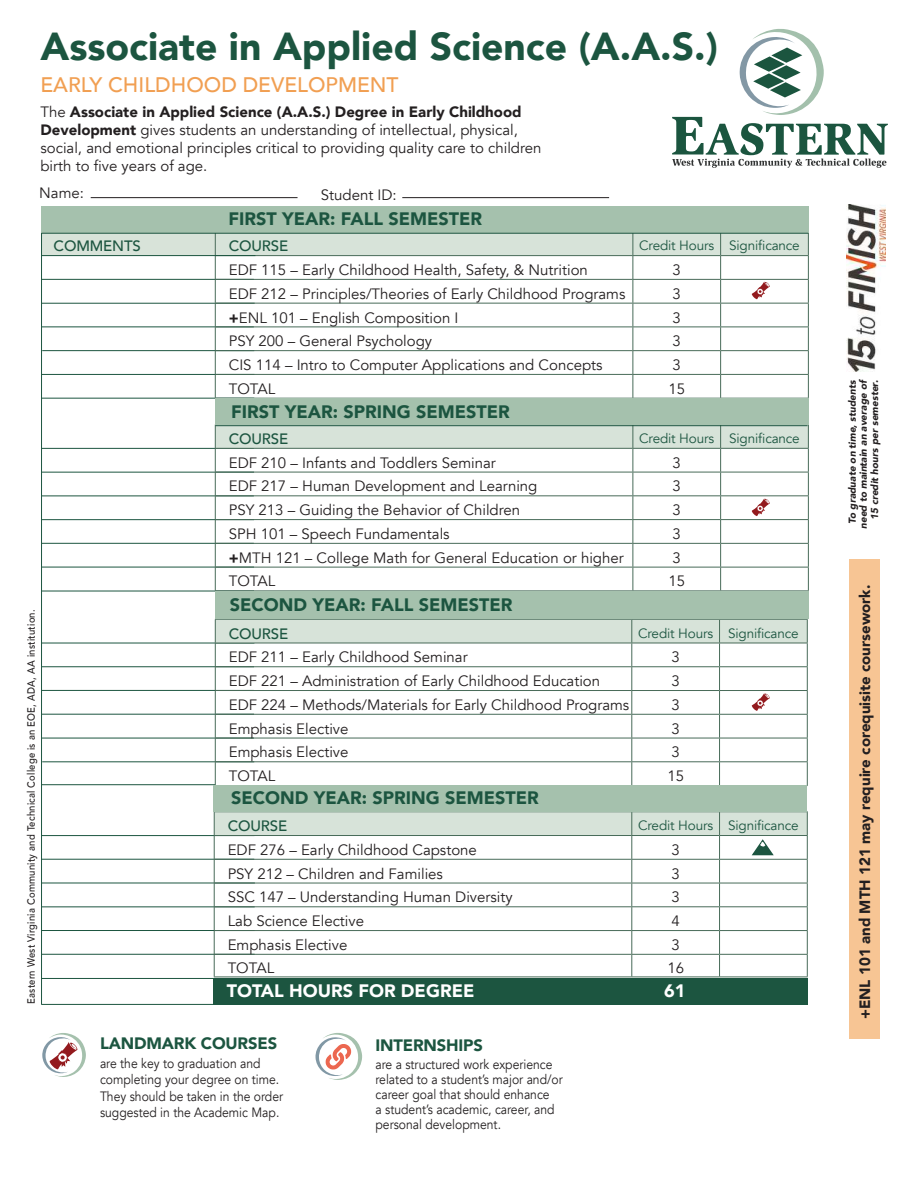
<style>
.page{position:relative;width:918px;height:1188px;background:#fff}
.page>*{position:absolute;margin:0;border:0;box-sizing:border-box;transform-origin:0 0}
.t1{font:900 39px "Avenir";color:#1c5540}
.t2{font:500 21px "Avenir";color:#f19f52}
.t3{font:900 18px "Avenir";color:#1c5540}
.t4{font:900 18px "Avenir";color:#fff}
.t5{font:900 16.5px "Avenir";letter-spacing:-.01em;color:#1c5540}
.t6{font:15px/18px "Avenir";color:#231f20}
.t7{font:900 15px "Avenir";color:#231f20}
.t8{font:500 15px "Avenir";letter-spacing:-.01em;color:#1c5540}
.t9{font:13.5px/15px "Avenir";color:#231f20;scale:.9 1}
.t10{font:13.5px "Avenir";letter-spacing:-.01em;color:#1c5540}
.t11{font:500 10.5px "Avenir";letter-spacing:.025em;color:#231f20;scale:.9 1}
.t12{font:italic 900 10.05px/11.1px "Avenir";color:#231f20;text-align:right}
.s1{font-weight:900}
</style>
<div class="page">
<div style="left:41px;top:230px;width:213px;height:26px;background:#d8e3d9"></div>
<hr style="left:42px;top:279px;width:212px;height:1px;background:#1c5540">
<hr style="left:42px;top:303px;width:213px;height:1px;background:#1c5540">
<hr style="left:42px;top:327px;width:212px;height:1px;background:#1c5540">
<hr style="left:42px;top:350px;width:212px;height:1px;background:#1c5540">
<hr style="left:42px;top:374px;width:212px;height:1px;background:#1c5540">
<hr style="left:41px;top:398px;width:213px;height:1px;background:#1c5540">
<hr style="left:42px;top:448px;width:212px;height:1px;background:#1c5540">
<hr style="left:42px;top:472px;width:212px;height:1px;background:#1c5540">
<hr style="left:42px;top:496px;width:212px;height:1px;background:#1c5540">
<hr style="left:42px;top:519px;width:212px;height:1px;background:#1c5540">
<hr style="left:42px;top:543px;width:212px;height:1px;background:#1c5540">
<hr style="left:42px;top:567px;width:212px;height:1px;background:#1c5540">
<hr style="left:42px;top:591px;width:212px;height:1px;background:#1c5540">
<hr style="left:42px;top:643px;width:212px;height:1px;background:#1c5540">
<hr style="left:42px;top:666px;width:212px;height:1px;background:#1c5540">
<hr style="left:42px;top:690px;width:212px;height:1px;background:#1c5540">
<hr style="left:42px;top:714px;width:212px;height:1px;background:#1c5540">
<hr style="left:42px;top:738px;width:212px;height:1px;background:#1c5540">
<hr style="left:42px;top:761px;width:212px;height:1px;background:#1c5540">
<hr style="left:42px;top:784px;width:173px;height:1px;background:#1c5540">
<hr style="left:41px;top:835px;width:213px;height:1px;background:#1c5540">
<hr style="left:41px;top:859px;width:213px;height:1px;background:#1c5540">
<hr style="left:42px;top:883px;width:213px;height:1px;background:#1c5540">
<hr style="left:42px;top:906px;width:213px;height:1px;background:#1c5540">
<hr style="left:42px;top:930px;width:213px;height:1px;background:#1c5540">
<hr style="left:42px;top:954px;width:213px;height:1px;background:#1c5540">
<hr style="left:41px;top:978px;width:213px;height:1px;background:#1c5540">
<hr style="left:720px;top:785px;width:88px;height:1px;background:#486b59">
<hr style="left:215px;top:590px;width:418px;height:1px;background:#486b59">
<hr style="left:633px;top:590px;width:88px;height:1px;background:#486b59">
<hr style="left:721px;top:590px;width:88px;height:1px;background:#486b59">
<div style="left:41px;top:206px;width:768px;height:27px;background:#a5c1ad"></div>
<hr style="left:720px;top:811px;width:88px;height:1px;background:#486b59">
<hr style="left:214px;top:977px;width:418px;height:1px;background:#486b59">
<hr style="left:632px;top:977px;width:88px;height:1px;background:#486b59">
<hr style="left:720px;top:977px;width:88px;height:1px;background:#486b59">
<div style="left:215px;top:591px;width:593px;height:28px;background:#a5c1ad"></div>
<div style="left:214px;top:785px;width:593px;height:27px;background:#a5c1ad"></div>
<div style="left:213px;top:978px;width:595px;height:27px;background:#1c5540"></div>
<div style="left:215px;top:398px;width:594px;height:27px;background:#a5c1ad"></div>
<hr style="left:41px;top:233px;width:1px;height:772px;background:#1c5540">
<hr style="left:41px;top:1004px;width:367px;height:1px;background:#1c5540">
<hr style="left:42px;top:255px;width:213px;height:1px;background:#1c5540">
<hr style="left:42px;top:233px;width:766px;height:1px;background:#1c5540">
<svg style="left:215px;top:232px;width:594px;height:166px"></svg>
<svg style="left:215px;top:425px;width:594px;height:165px"></svg>
<svg style="left:215px;top:619px;width:593px;height:166px"></svg>
<svg style="left:214px;top:812px;width:594px;height:165px"></svg>
<hr style="left:91px;top:197px;width:207px;height:1px;background:#231f20">
<hr style="left:402px;top:197px;width:207px;height:1px;background:#231f20">
<svg style="left:672px;top:29px;width:216px;height:139px"></svg>
<img style="left:846px;top:204px;width:40px;height:168px">
<div style="left:849px;top:560px;width:30px;height:479px;background:#f7c594"></div>
<svg style="left:42px;top:1033px;width:44px;height:44px"></svg>
<svg style="left:315px;top:1033px;width:47px;height:47px"></svg>
<h1 class="t1" style="left:40px;top:13px;width:679px">Associate in Applied Science (A.A.S.)</h1>
<h2 class="t2" style="left:40px;top:66px;width:360px">EARLY CHILDHOOD DEVELOPMENT</h2>
<p class="t6" style="left:40px;top:103px;width:502px">The <span class="s1">Associate in Applied Science (A.A.S.) Degree in Early Childhood Development</span> gives students an understanding of intellectual, physical, social, and emotional principles critical to providing quality care to children birth to five years of age.</p>
<p class="t6" style="left:39px;top:184px;width:46px">Name:</p>
<p class="t6" style="left:321px;top:186px;width:77px">Student ID:</p>
<p class="t11" style="left:22px;top:1004px;width:440px;rotate:-90deg">Eastern West Virginia Community and Technical College is an EOE, ADA, AA institution.</p>
<p class="t8" style="left:54px;top:233px;width:89px">COMMENTS</p>
<p class="t3" style="left:229px;top:203px;width:255px">FIRST YEAR: FALL SEMESTER</p>
<p class="t8" style="left:229px;top:233px;width:61px">COURSE</p>
<p class="t10" style="left:639px;top:238px;width:162px">Credit Hours Significance</p>
<p class="t6" style="left:229px;top:261px;width:361px">EDF 115 – Early Childhood Health, Safety, &amp; Nutrition</p>
<p class="t6" style="left:673px;top:261px;width:10px">3</p>
<p class="t6" style="left:229px;top:285px;width:398px">EDF 212 – Principles/Theories of Early Childhood Programs</p>
<p class="t6" style="left:673px;top:285px;width:10px">3</p>
<p class="t6" style="left:229px;top:309px;width:231px"><span class="s1">+</span>ENL 101 – English Composition I</p>
<p class="t6" style="left:673px;top:309px;width:10px">3</p>
<p class="t6" style="left:229px;top:332px;width:205px">PSY 200 – General Psychology</p>
<p class="t6" style="left:673px;top:332px;width:10px">3</p>
<p class="t6" style="left:229px;top:356px;width:375px">CIS 114 – Intro to Computer Applications and Concepts</p>
<p class="t6" style="left:673px;top:356px;width:10px">3</p>
<p class="t6" style="left:229px;top:380px;width:48px">TOTAL</p>
<p class="t6" style="left:668px;top:380px;width:18px">15</p>
<p class="t3" style="left:231px;top:396px;width:280px">FIRST YEAR: SPRING SEMESTER</p>
<p class="t8" style="left:229px;top:426px;width:61px">COURSE</p>
<p class="t10" style="left:639px;top:430px;width:162px">Credit Hours Significance</p>
<p class="t6" style="left:229px;top:454px;width:269px">EDF 210 – Infants and Toddlers Seminar</p>
<p class="t6" style="left:673px;top:454px;width:10px">3</p>
<p class="t6" style="left:229px;top:478px;width:310px">EDF 217 – Human Development and Learning</p>
<p class="t6" style="left:673px;top:478px;width:10px">3</p>
<p class="t6" style="left:229px;top:501px;width:293px">PSY 213 – Guiding the Behavior of Children</p>
<p class="t6" style="left:673px;top:501px;width:10px">3</p>
<p class="t6" style="left:229px;top:525px;width:222px">SPH 101 – Speech Fundamentals</p>
<p class="t6" style="left:673px;top:525px;width:10px">3</p>
<p class="t6" style="left:229px;top:549px;width:397px"><span class="s1">+</span>MTH 121 – College Math for General Education or higher</p>
<p class="t6" style="left:673px;top:549px;width:10px">3</p>
<p class="t6" style="left:229px;top:573px;width:48px">TOTAL</p>
<p class="t6" style="left:668px;top:573px;width:18px">15</p>
<p class="t3" style="left:230px;top:590px;width:284px">SECOND YEAR: FALL SEMESTER</p>
<p class="t8" style="left:229px;top:620px;width:61px">COURSE</p>
<p class="t10" style="left:638px;top:625px;width:162px">Credit Hours Significance</p>
<p class="t6" style="left:229px;top:648px;width:240px">EDF 211 – Early Childhood Seminar</p>
<p class="t6" style="left:672px;top:648px;width:10px">3</p>
<p class="t6" style="left:229px;top:672px;width:373px">EDF 221 – Administration of Early Childhood Education</p>
<p class="t6" style="left:672px;top:672px;width:10px">3</p>
<p class="t6" style="left:229px;top:696px;width:402px">EDF 224 – Methods/Materials for Early Childhood Programs</p>
<p class="t6" style="left:672px;top:696px;width:10px">3</p>
<p class="t6" style="left:229px;top:720px;width:121px">Emphasis Elective</p>
<p class="t6" style="left:672px;top:720px;width:10px">3</p>
<p class="t6" style="left:229px;top:744px;width:121px">Emphasis Elective</p>
<p class="t6" style="left:672px;top:744px;width:10px">3</p>
<p class="t6" style="left:229px;top:767px;width:48px">TOTAL</p>
<p class="t6" style="left:667px;top:767px;width:18px">15</p>
<p class="t3" style="left:231px;top:782px;width:309px">SECOND YEAR: SPRING SEMESTER</p>
<p class="t8" style="left:228px;top:813px;width:61px">COURSE</p>
<p class="t10" style="left:638px;top:818px;width:162px">Credit Hours Significance</p>
<p class="t6" style="left:228px;top:841px;width:251px">EDF 276 – Early Childhood Capstone</p>
<p class="t6" style="left:672px;top:841px;width:10px">3</p>
<p class="t6" style="left:228px;top:865px;width:217px">PSY 212 – Children and Families</p>
<p class="t6" style="left:672px;top:865px;width:10px">3</p>
<p class="t6" style="left:228px;top:889px;width:287px">SSC 147 – Understanding Human Diversity</p>
<p class="t6" style="left:672px;top:889px;width:10px">3</p>
<p class="t6" style="left:228px;top:912px;width:138px">Lab Science Elective</p>
<p class="t6" style="left:672px;top:912px;width:10px">4</p>
<p class="t6" style="left:228px;top:936px;width:121px">Emphasis Elective</p>
<p class="t6" style="left:672px;top:936px;width:10px">3</p>
<p class="t6" style="left:228px;top:959px;width:48px">TOTAL</p>
<p class="t6" style="left:667px;top:959px;width:18px">16</p>
<p class="t4" style="left:227px;top:976px;width:249px">TOTAL HOURS FOR DEGREE</p>
<p class="t4" style="left:664px;top:976px;width:23px">61</p>
<p class="t5" style="left:100px;top:1030px;width:179px">LANDMARK COURSES</p>
<p class="t9" style="left:100px;top:1055px;width:205px;line-height:16.5px">are the key to graduation and completing your degree on time.<br>They should be taken in the order suggested in the Academic Map.</p>
<p class="t5" style="left:376px;top:1031px;width:109px">INTERNSHIPS</p>
<p class="t9" style="left:376px;top:1057px;width:210px">are a structured work experience related to a student’s major and/or career goal that should enhance<br>a student’s academic, career, and personal development.</p>
<p class="t12" style="left:847px;top:529px;width:151px;rotate:-90deg">To graduate on time, students need to maintain an average of<br>15 credit hours per semester.</p>
<p class="t7" style="left:852px;top:1019px;width:436px;rotate:-90deg">+ENL 101 and MTH 121 may require corequisite coursework.</p>
</div>
